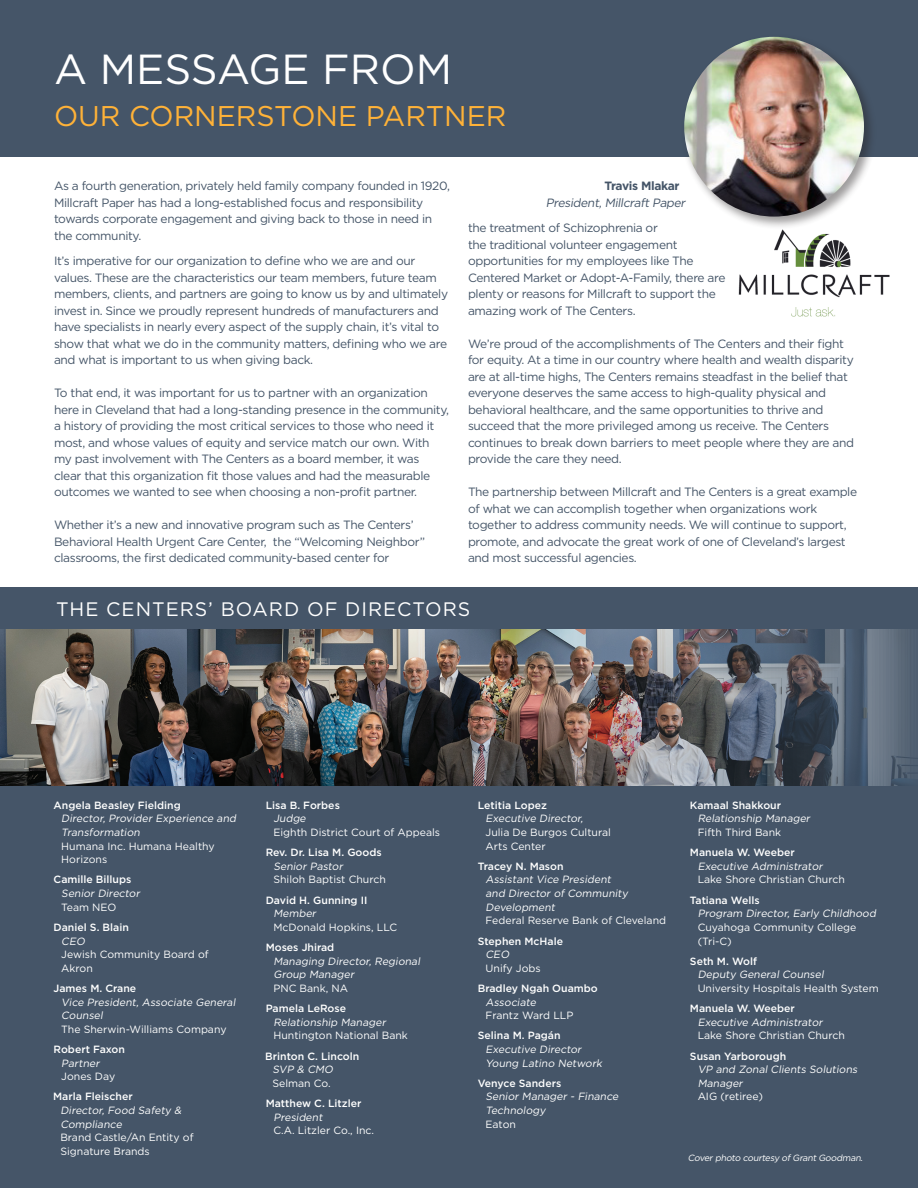
<style>
.page{position:relative;width:918px;height:1188px;background:#fff}
.page>*{position:absolute;margin:0;border:0;box-sizing:border-box;transform-origin:0 0}
._104_Number_DBlue{font:42px "Gotham";color:#fff}
.t1{font:28.5px "Gotham";color:#ffb238}
.t2{font:19.5px "Gotham";letter-spacing:.05em;color:#fff}
._10_Subtitles_Blue{font:12px/16.5px "Gotham";letter-spacing:-.03em;color:#455568}
._10_Subtitles_Blue-2{font:italic 12px "Gotham";color:#455568}
._10_Subtitles_Blue-3{font:700 12px "Gotham";letter-spacing:-.03em;color:#455568}
.t3{font:10.5px/13.5px "Gotham";color:#fff}
.t4{font:italic 10.5px/13.5px "Gotham";color:#fff}
.t5{font:500 10.5px/13.5px "Gotham";color:#fff}
._10_Subtitles_Blue-4{font:italic 9px "Gotham";color:#fff}
.s1{font-weight:500;font-style:normal}
.s2{font-style:normal}
.s3{font-weight:400;font-style:italic}
.s4{font-weight:400}
.s5{font-weight:500}
.s6{font-style:italic}
</style>
<div class="page">
<div style="left:0;top:0;width:918px;height:157px;background:#455568"></div>
<img style="left:738px;top:230px;width:152px;height:87px">
<div style="left:0;top:588px;width:918px;height:600px;background:#455568"></div>
<div style="left:681px;top:34px;width:196px;height:196px;background:#231f20;opacity:.44"></div>
<img style="left:684px;top:37px;width:180px;height:180px;border-radius:90px">
<img style="left:0;top:630px;width:916px;height:156px">
<p class="_104_Number_DBlue" style="left:54px;top:42px;width:400px">A MESSAGE FROM</p>
<p class="t1" style="left:54px;top:98px;width:454px">OUR CORNERSTONE PARTNER</p>
<p class="_10_Subtitles_Blue" style="left:54px;top:178px;width:397px">As a fourth generation, privately held family company founded in 1920, Millcraft Paper has had a long-established focus and responsibility towards corporate engagement and giving back to those in need in the community.</p>
<p class="_10_Subtitles_Blue" style="left:54px;top:252px;width:396px">It’s imperative for our organization to define who we are and our values. These are the characteristics our team members, future team members, clients, and partners are going to know us by and ultimately invest in. Since we proudly represent hundreds of manufacturers and have specialists in nearly every aspect of the supply chain, it’s vital to show that what we do in the community matters, defining who we are and what is important to us when giving back.</p>
<p class="_10_Subtitles_Blue" style="left:54px;top:384px;width:397px">To that end, it was important for us to partner with an organization here in Cleveland that had a long-standing presence in the community, a history of providing the most critical services to those who need it most, and whose values of equity and service match our own. With my past involvement with The Centers as a board member, it was clear that this organization fit those values and had the measurable outcomes we wanted to see when choosing a non-profit partner.</p>
<p class="_10_Subtitles_Blue" style="left:54px;top:516px;width:373px">Whether it’s a new and innovative program such as The Centers’<br>Behavioral Health Urgent Care Center, the “Welcoming Neighbor” classrooms, the first dedicated community-based center for</p>
<p class="_10_Subtitles_Blue-3" style="left:604px;top:178px;width:77px">Travis Mlakar</p>
<p class="_10_Subtitles_Blue-2" style="left:546px;top:195px;width:143px">President,MillcraftPaper</p>
<p class="_10_Subtitles_Blue" style="left:468px;top:220px;width:259px">the treatment of Schizophrenia or<br>the traditional volunteer engagement opportunities for my employees like The Centered Market or Adopt-A-Family, there are plenty or reasons for Millcraft to support the amazing work of The Centers.</p>
<p class="_10_Subtitles_Blue" style="left:468px;top:335px;width:388px">We’re proud of the accomplishments of The Centers and their fight for equity. At a time in our country where health and wealth disparity are at all-time highs, The Centers remains steadfast in the belief that everyone deserves the same access to high-quality physical and behavioral healthcare, and the same opportunities to thrive and succeed that the more privileged among us receive. The Centers continues to break down barriers to meet people where they are and provide the care they need.</p>
<p class="_10_Subtitles_Blue" style="left:468px;top:484px;width:391px">The partnership between Millcraft and The Centers is a great example of what we can accomplish together when organizations work together to address community needs. We will continue to support, promote, and advocate the great work of one of Cleveland’s largest and most successful agencies.</p>
<p class="t2" style="left:56px;top:596px;width:416px">THE CENTERS’ BOARD OF DIRECTORS</p>
<p class="t4" style="left:61px;top:798px;width:178px;text-indent:-8px"><span class="s1">Angela Beasley Fielding<br></span>Director, Provider Experience and<br>Transformation<br><span class="s2">Humana Inc. Humana Healthy<br>Horizons</span></p>
<p class="t5" style="left:61px;top:873px;width:82px;text-indent:-8px">Camille Billups<br><span class="s3">Senior Director<br></span><span class="s4">Team NEO</span></p>
<p class="t3" style="left:61px;top:920px;width:149px;text-indent:-8px"><span class="s5">Daniel S. Blain<br></span><span class="s6">CEO<br></span>Jewish Community Board of<br>Akron</p>
<p class="t4" style="left:61px;top:981px;width:178px;text-indent:-8px"><span class="s1">James M. Crane<br></span>Vice President, Associate General<br>Counsel<br><span class="s2">The Sherwin-Williams Company</span></p>
<p class="t5" style="left:61px;top:1042px;width:65px;text-indent:-8px">Robert Faxon<br><span class="s3">Partner<br></span><span class="s4">Jones Day</span></p>
<p class="t3" style="left:60px;top:1090px;width:135px;text-indent:-7px"><span class="s5">Marla Fleischer<br></span><span class="s6">Director, Food Safety &amp;<br>Compliance<br></span>Brand Castle/An Entity of<br>Signature Brands</p>
<p class="t3" style="left:273px;top:798px;width:168px;text-indent:-8px"><span class="s5">Lisa B. Forbes<br></span><span class="s6">Judge<br></span>Eighth District Court of Appeals</p>
<p class="t3" style="left:273px;top:846px;width:114px;text-indent:-8px"><span class="s5">Rev. Dr. Lisa M. Goods<br></span><span class="s6">Senior Pastor<br></span>Shiloh Baptist Church</p>
<p class="t3" style="left:273px;top:893px;width:125px;text-indent:-8px"><span class="s5">David H. Gunning II<br></span><span class="s6">Member<br></span>McDonald Hopkins, LLC</p>
<p class="t4" style="left:273px;top:941px;width:150px;text-indent:-8px"><span class="s1">Moses Jhirad<br></span>Managing Director, Regional<br>Group Manager<br><span class="s2">PNC Bank, NA</span></p>
<p class="t3" style="left:273px;top:1002px;width:136px;text-indent:-8px"><span class="s5">Pamela LeRose<br></span><span class="s6">Relationship Manager<br></span>Huntington National Bank</p>
<p class="t5" style="left:273px;top:1049px;width:88px;text-indent:-7px">Brinton C. Lincoln<br><span class="s3">SVP &amp; CMO<br></span><span class="s4">Selman Co.</span></p>
<p class="t3" style="left:273px;top:1096px;width:102px;text-indent:-8px"><span class="s5">Matthew C. Litzler<br></span><span class="s6">President<br></span>C.A. Litzler Co., Inc.</p>
<p class="t3" style="left:486px;top:798px;width:127px;text-indent:-8px"><span class="s5">Letitia Lopez<br></span><span class="s6">Executive Director,<br></span>Julia De Burgos Cultural<br>Arts Center</p>
<p class="t4" style="left:486px;top:859px;width:182px;text-indent:-8px"><span class="s1">Tracey N. Mason<br></span>Assistant Vice President<br>and Director of Community<br>Development<br><span class="s2">Federal Reserve Bank of Cleveland</span></p>
<p class="t5" style="left:486px;top:934px;width:79px;text-indent:-8px">Stephen McHale<br><span class="s3">CEO<br></span><span class="s4">Unify Jobs</span></p>
<p class="t5" style="left:486px;top:981px;width:114px;text-indent:-8px">Bradley Ngah Ouambo<br><span class="s3">Associate<br></span><span class="s4">Frantz Ward LLP</span></p>
<p class="t4" style="left:486px;top:1029px;width:120px;text-indent:-8px"><span class="s1">Selina M. Pagán<br></span>Executive Director<br>Young Latino Network</p>
<p class="t4" style="left:486px;top:1076px;width:136px;text-indent:-8px"><span class="s1">Venyce Sanders<br></span>Senior Manager - Finance<br>Technology<br><span class="s2">Eaton</span></p>
<p class="t4" style="left:698px;top:798px;width:116px;text-indent:-8px"><span class="s1">Kamaal Shakkour<br></span>Relationship Manager<br><span class="s2">Fifth Third Bank</span></p>
<p class="t3" style="left:698px;top:846px;width:149px;text-indent:-8px"><span class="s5">Manuela W. Weeber<br></span><span class="s6">Executive Administrator<br></span>Lake Shore Christian Church</p>
<p class="t3" style="left:698px;top:893px;width:182px;text-indent:-8px"><span class="s5">Tatiana Wells<br></span><span class="s6">Program Director, Early Childhood<br></span>Cuyahoga Community College (Tri-C)</p>
<p class="t3" style="left:698px;top:954px;width:183px;text-indent:-8px"><span class="s5">Seth M. Wolf<br></span><span class="s6">Deputy General Counsel<br></span>University Hospitals Health System</p>
<p class="t3" style="left:698px;top:1002px;width:149px;text-indent:-8px"><span class="s5">Manuela W. Weeber<br></span><span class="s6">Executive Administrator<br></span>Lake Shore Christian Church</p>
<p class="t4" style="left:698px;top:1049px;width:163px;text-indent:-8px"><span class="s1">Susan Yarborough<br></span>VP and Zonal Clients Solutions<br>Manager<br><span class="s2">AIG (retiree)</span></p>
<p class="_10_Subtitles_Blue-4" style="left:688px;top:1152px;width:178px">Coverphoto courtesy ofGrantGoodman.</p>
</div>
